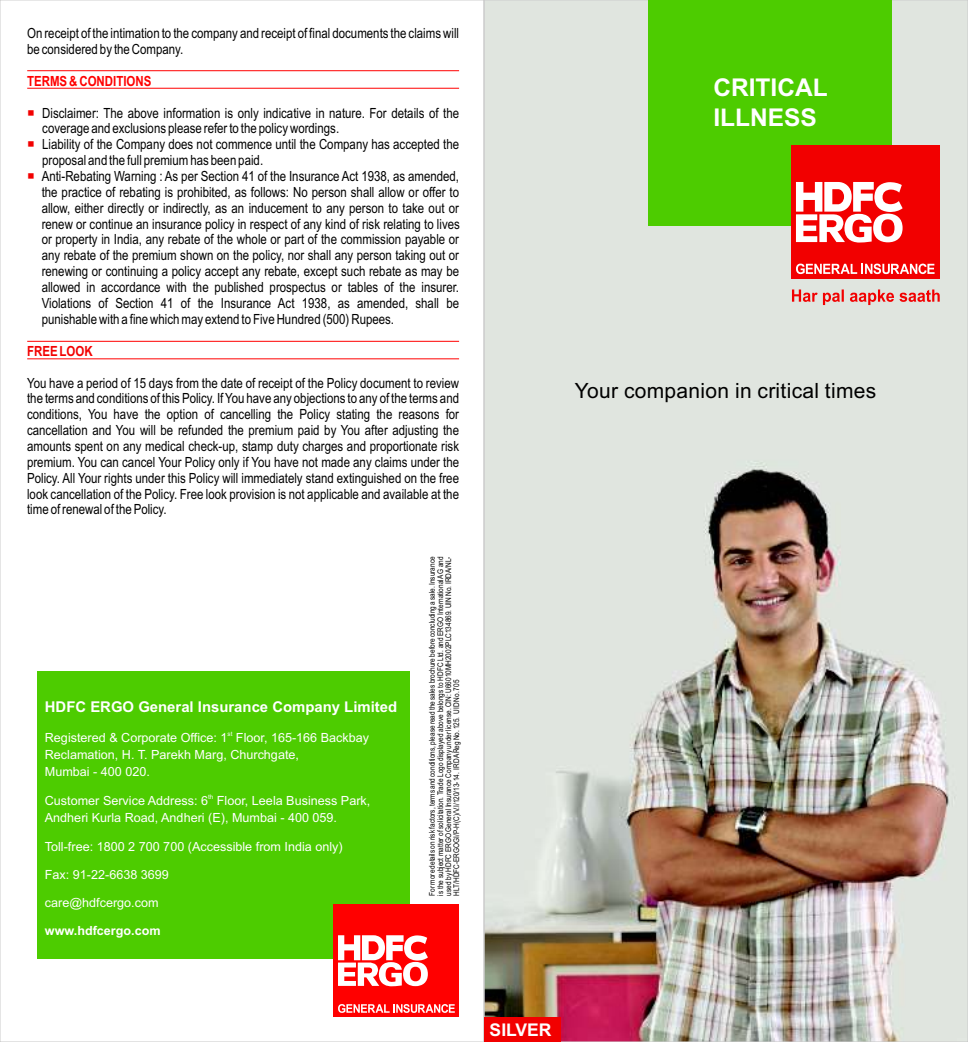
<style>
.page{position:relative;width:968px;height:1042px;background:#fff}
.page>*{position:absolute;margin:0;border:0;box-sizing:border-box;transform-origin:0 0}
.t1{font:700 24.5px/30.1px "Arial";color:#fff}
.t2{font:21px "Arial";letter-spacing:.015em;color:#000}
.t3{font:700 17.5px "Arial";color:#fff}
.t4{font:700 14.88px "Arial";color:#fff}
.t5{font:14px/15.9px "Arial Narrow";color:#000}
.t6{font:700 14px "Arial Narrow";color:#f00}
.t7{font:700 14px "Arial Narrow";color:#f20000}
.t8{font:12.6px/17px "Arial";color:#fff}
.t9{font:700 12.6px "Arial";color:#fff}
.t10{font:7.88px/8px "Arial Narrow";color:#000;text-align:justify}
.t11{font:6.3px "Arial";color:#fff}
</style>
<div class="page">
<img style="left:485px;top:2px;width:480px;height:1038px">
<div style="left:647px;top:0;width:244px;height:226px;background:#4dcc00"></div>
<div style="left:484px;top:1017px;width:76px;height:25px;background:#f20000"></div>
<div style="left:37px;top:671px;width:372px;height:288px;background:#4dcc00"></div>
<div style="left:333px;top:904px;width:126px;height:113px;background:#f00"></div>
<svg style="left:338px;top:935px;width:90px;height:51px"></svg>
<svg style="left:338px;top:1004px;width:117px;height:9px"></svg>
<div style="left:790px;top:145px;width:149px;height:134px;background:#f20000"></div>
<svg style="left:796px;top:182px;width:106px;height:60px"></svg>
<svg style="left:796px;top:264px;width:138px;height:10px"></svg>
<svg style="left:791px;top:289px;width:148px;height:16px;background:#e59f9b"></svg>
<hr style="left:27px;top:70px;width:432px;height:1px;background:#f00">
<hr style="left:27px;top:88px;width:432px;height:1px;background:#f00">
<hr style="left:27px;top:341px;width:432px;height:1px;background:#f00">
<hr style="left:27px;top:358px;width:432px;height:1px;background:#f00">
<p class="t5" style="left:27px;top:26px;width:433px">On receipt of the intimation to the company and receipt of final documents the claims will be considered by the Company.</p>
<p class="t6" style="left:27px;top:75px;width:126px">TERMS &amp; CONDITIONS</p>
<p class="t5" style="left:42px;top:106px;width:419px">Disclaimer: The above information is only indicative in nature. For details of the coverage and exclusions please refer to the policy wordings.<br>Liability of the Company does not commence until the Company has accepted the proposal and the full premium has been paid.<br>Anti-Rebating Warning : As per Section 41 of the Insurance Act 1938, as amended, the practice of rebating is prohibited, as follows: No person shall allow or offer to allow, either directly or indirectly, as an inducement to any person to take out or renew or continue an insurance policy in respect of any kind of risk relating to lives or property in India, any rebate of the whole or part of the commission payable or any rebate of the premium shown on the policy, nor shall any person taking out or renewing or continuing a policy accept any rebate, except such rebate as may be allowed in accordance with the published prospectus or tables of the insurer.<br>Violations of Section 41 of the Insurance Act 1938, as amended, shall be punishable with a fine which may extend to Five Hundred (500) Rupees.</p>
<p class="t7" style="left:27px;top:345px;width:67px">FREE LOOK</p>
<p class="t5" style="left:27px;top:376px;width:433px;text-align:justify">You have a period of 15 days from the date of receipt of the Policy document to review the terms and conditions of this Policy. If You have any objections to any of the terms and conditions, You have the option of cancelling the Policy stating the reasons for cancellation and You will be refunded the premium paid by You after adjusting the amounts spent on any medical check-up, stamp duty charges and proportionate risk premium. You can cancel Your Policy only if You have not made any claims under the Policy. All Your rights under this Policy will immediately stand extinguished on the free look cancellation of the Policy. Free look provision is not applicable and available at the time of renewal of the Policy.</p>
<p class="t4" style="left:45px;top:701px;width:354px">HDFC ERGO General Insurance Company Limited</p>
<p class="t11" style="left:227px;top:731px;width:6px">st</p>
<p class="t8" style="left:45px;top:730px;width:326px">Registered &amp; Corporate Office: 1 Floor, 165-166 Backbay<br>Reclamation, H. T. Parekh Marg, Churchgate,<br>Mumbai - 400 020.</p>
<p class="t11" style="left:208px;top:794px;width:7px">th</p>
<p class="t8" style="left:45px;top:794px;width:327px">Customer Service Address: 6 Floor, Leela Business Park,<br>Andheri Kurla Road, Andheri (E), Mumbai - 400 059.</p>
<p class="t8" style="left:45px;top:839px;width:299px">Toll-free: 1800 2 700 700 (Accessible from India only)</p>
<p class="t8" style="left:45px;top:867px;width:125px">Fax: 91-22-6638 3699</p>
<p class="t8" style="left:45px;top:895px;width:115px">care@hdfcergo.com</p>
<p class="t9" style="left:45px;top:926px;width:117px">www.hdfcergo.com</p>
<p class="t10" style="left:429px;top:895px;width:340px;rotate:-90deg">For more details on risk factors, terms and conditions, please read the sales brochure before concluding a sale. Insurance is the subject matter of solicitation. Trade Logo displayed above belongs to HDFC Ltd. and ERGO International AG and used by HDFC ERGO General Insurance Company under license. CIN: U66010MH2002PLC134869. UIN No. IRDA/NL-HLT/HDFC-ERGOGI/P-H(C)/V.I/120/13-14. IRDAReg No. 125. UID No. 705</p>
<h1 class="t1" style="left:713px;top:75px;width:116px">CRITICAL<br>ILLNESS</h1>
<h2 class="t2" style="left:575px;top:382px;width:303px">Your companion in critical times</h2>
<p class="t3" style="left:489px;top:1023px;width:63px">SILVER</p>
</div>
